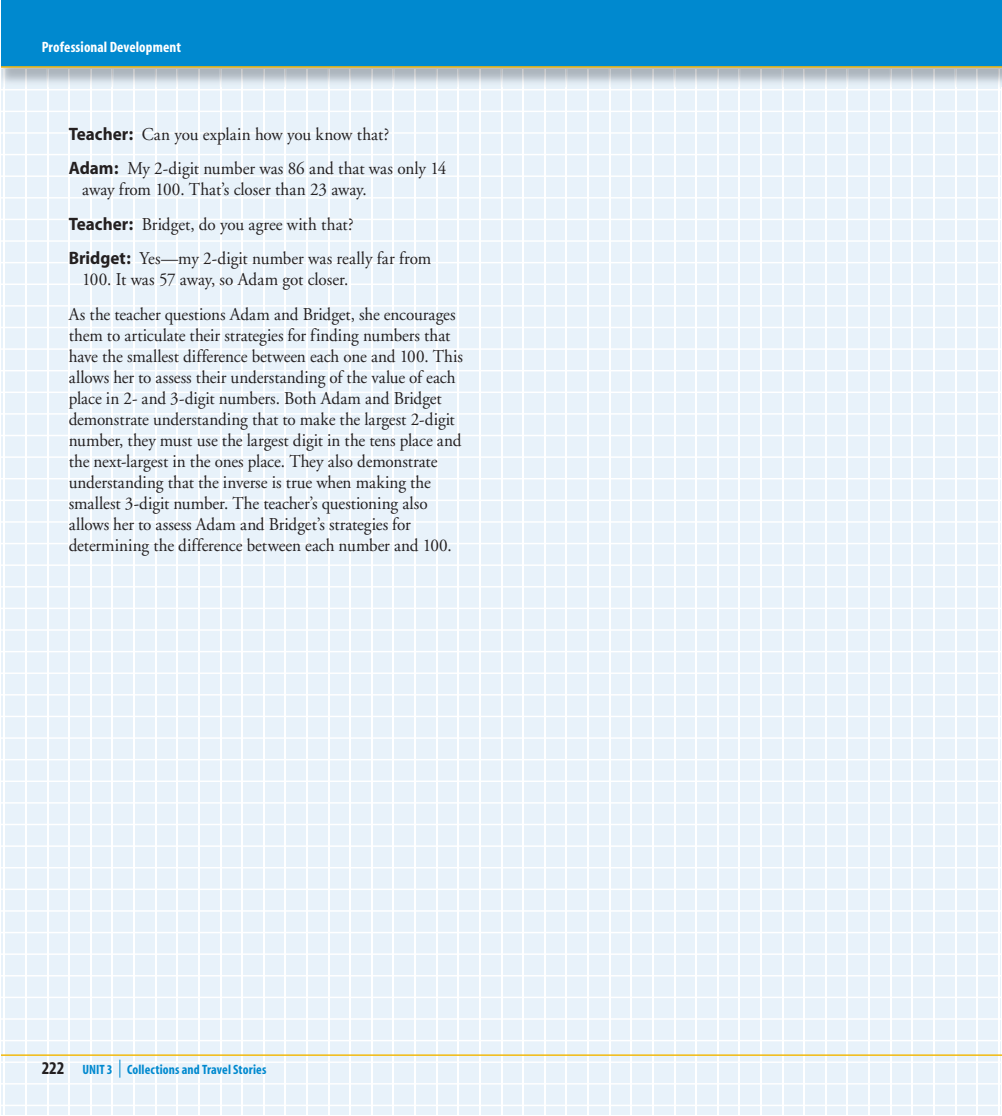
<style>
.page{position:relative;width:1002px;height:1116px;background:#fff}
.page>*{position:absolute;margin:0;border:0;box-sizing:border-box;transform-origin:0 0}
.t1{font:18px/21px "Adobe Garamond";letter-spacing:-.005em;color:#231f20;scale:.95 1}
.t2{font:700 condensed 15px "Myriad";letter-spacing:.005em;color:#fff}
.t3{font:700 condensed 13.5px "Myriad";letter-spacing:.01em;color:#0089cf}
.s1{font-family:"Myriad";font-weight:700}
.s2{font-size:18px;color:#231f20}
</style>
<div class="page">
<div style="left:1px;top:0;width:999px;height:1114px;background:#e8f2fa"></div>
<hr style="left:25px;top:0;width:2px;height:1114px;background:#fff">
<hr style="left:4px;top:0;width:1px;height:1114px;background:#fff">
<hr style="left:47px;top:0;width:1px;height:1114px;background:#fff">
<hr style="left:68px;top:0;width:2px;height:1114px;background:#fff">
<hr style="left:90px;top:0;width:2px;height:1114px;background:#fff">
<hr style="left:112px;top:0;width:1px;height:1114px;background:#fff">
<hr style="left:133px;top:0;width:2px;height:1114px;background:#fff">
<hr style="left:155px;top:0;width:1px;height:1114px;background:#fff">
<hr style="left:176px;top:0;width:2px;height:1114px;background:#fff">
<hr style="left:198px;top:0;width:2px;height:1114px;background:#fff">
<hr style="left:220px;top:0;width:1px;height:1114px;background:#fff">
<hr style="left:241px;top:0;width:2px;height:1114px;background:#fff">
<hr style="left:263px;top:0;width:1px;height:1114px;background:#fff">
<hr style="left:284px;top:0;width:2px;height:1114px;background:#fff">
<hr style="left:306px;top:0;width:2px;height:1114px;background:#fff">
<hr style="left:328px;top:0;width:1px;height:1114px;background:#fff">
<hr style="left:349px;top:0;width:2px;height:1114px;background:#fff">
<hr style="left:371px;top:0;width:1px;height:1114px;background:#fff">
<hr style="left:392px;top:0;width:2px;height:1114px;background:#fff">
<hr style="left:414px;top:0;width:2px;height:1114px;background:#fff">
<hr style="left:436px;top:0;width:1px;height:1114px;background:#fff">
<hr style="left:457px;top:0;width:2px;height:1114px;background:#fff">
<hr style="left:479px;top:0;width:1px;height:1114px;background:#fff">
<hr style="left:500px;top:0;width:2px;height:1114px;background:#fff">
<hr style="left:522px;top:0;width:2px;height:1114px;background:#fff">
<hr style="left:544px;top:0;width:1px;height:1114px;background:#fff">
<hr style="left:565px;top:0;width:2px;height:1114px;background:#fff">
<hr style="left:587px;top:0;width:1px;height:1114px;background:#fff">
<hr style="left:608px;top:0;width:2px;height:1114px;background:#fff">
<hr style="left:630px;top:0;width:2px;height:1114px;background:#fff">
<hr style="left:652px;top:0;width:1px;height:1114px;background:#fff">
<hr style="left:673px;top:0;width:2px;height:1114px;background:#fff">
<hr style="left:695px;top:0;width:1px;height:1114px;background:#fff">
<hr style="left:716px;top:0;width:2px;height:1114px;background:#fff">
<hr style="left:738px;top:0;width:2px;height:1114px;background:#fff">
<hr style="left:760px;top:0;width:1px;height:1114px;background:#fff">
<hr style="left:781px;top:0;width:2px;height:1114px;background:#fff">
<hr style="left:803px;top:0;width:1px;height:1114px;background:#fff">
<hr style="left:824px;top:0;width:2px;height:1114px;background:#fff">
<hr style="left:846px;top:0;width:2px;height:1114px;background:#fff">
<hr style="left:868px;top:0;width:1px;height:1114px;background:#fff">
<hr style="left:889px;top:0;width:2px;height:1114px;background:#fff">
<hr style="left:911px;top:0;width:1px;height:1114px;background:#fff">
<hr style="left:932px;top:0;width:2px;height:1114px;background:#fff">
<hr style="left:954px;top:0;width:2px;height:1114px;background:#fff">
<hr style="left:976px;top:0;width:1px;height:1114px;background:#fff">
<hr style="left:997px;top:0;width:2px;height:1114px;background:#fff">
<hr style="left:1px;top:89px;width:999px;height:1px;background:#fff">
<hr style="left:1px;top:111px;width:999px;height:1px;background:#fff">
<hr style="left:1px;top:132px;width:999px;height:2px;background:#fff">
<hr style="left:1px;top:154px;width:999px;height:1px;background:#fff">
<hr style="left:1px;top:175px;width:999px;height:2px;background:#fff">
<hr style="left:1px;top:197px;width:999px;height:1px;background:#fff">
<hr style="left:1px;top:219px;width:999px;height:1px;background:#fff">
<hr style="left:1px;top:240px;width:999px;height:2px;background:#fff">
<hr style="left:1px;top:262px;width:999px;height:1px;background:#fff">
<hr style="left:1px;top:283px;width:999px;height:2px;background:#fff">
<hr style="left:1px;top:305px;width:999px;height:1px;background:#fff">
<hr style="left:1px;top:327px;width:999px;height:1px;background:#fff">
<hr style="left:1px;top:348px;width:999px;height:2px;background:#fff">
<hr style="left:1px;top:370px;width:999px;height:1px;background:#fff">
<hr style="left:1px;top:391px;width:999px;height:2px;background:#fff">
<hr style="left:1px;top:413px;width:999px;height:1px;background:#fff">
<hr style="left:1px;top:435px;width:999px;height:1px;background:#fff">
<hr style="left:1px;top:456px;width:999px;height:2px;background:#fff">
<hr style="left:1px;top:478px;width:999px;height:1px;background:#fff">
<hr style="left:1px;top:499px;width:999px;height:2px;background:#fff">
<hr style="left:1px;top:521px;width:999px;height:1px;background:#fff">
<hr style="left:1px;top:543px;width:999px;height:1px;background:#fff">
<hr style="left:1px;top:564px;width:999px;height:2px;background:#fff">
<hr style="left:1px;top:586px;width:999px;height:1px;background:#fff">
<hr style="left:1px;top:607px;width:999px;height:2px;background:#fff">
<hr style="left:1px;top:629px;width:999px;height:1px;background:#fff">
<hr style="left:1px;top:651px;width:999px;height:1px;background:#fff">
<hr style="left:1px;top:672px;width:999px;height:2px;background:#fff">
<hr style="left:1px;top:694px;width:999px;height:1px;background:#fff">
<hr style="left:1px;top:715px;width:999px;height:2px;background:#fff">
<hr style="left:1px;top:737px;width:999px;height:1px;background:#fff">
<hr style="left:1px;top:759px;width:999px;height:1px;background:#fff">
<hr style="left:1px;top:780px;width:999px;height:2px;background:#fff">
<hr style="left:1px;top:802px;width:999px;height:1px;background:#fff">
<hr style="left:1px;top:823px;width:999px;height:2px;background:#fff">
<hr style="left:1px;top:845px;width:999px;height:1px;background:#fff">
<hr style="left:1px;top:867px;width:999px;height:1px;background:#fff">
<hr style="left:1px;top:888px;width:999px;height:2px;background:#fff">
<hr style="left:1px;top:910px;width:999px;height:1px;background:#fff">
<hr style="left:1px;top:931px;width:999px;height:2px;background:#fff">
<hr style="left:1px;top:953px;width:999px;height:1px;background:#fff">
<hr style="left:1px;top:975px;width:999px;height:1px;background:#fff">
<hr style="left:1px;top:996px;width:999px;height:2px;background:#fff">
<hr style="left:1px;top:1018px;width:999px;height:1px;background:#fff">
<hr style="left:1px;top:1039px;width:999px;height:2px;background:#fff">
<hr style="left:1px;top:1061px;width:999px;height:1px;background:#fff">
<hr style="left:1px;top:1083px;width:999px;height:1px;background:#fff">
<hr style="left:1px;top:1104px;width:999px;height:2px;background:#fff">
<img style="left:1px;top:69px;width:999px;height:18px">
<img style="left:25px;top:69px;width:2px;height:18px">
<img style="left:4px;top:69px;width:1px;height:18px">
<img style="left:47px;top:69px;width:1px;height:18px">
<img style="left:68px;top:69px;width:2px;height:18px">
<img style="left:90px;top:69px;width:2px;height:18px">
<img style="left:112px;top:69px;width:1px;height:18px">
<img style="left:133px;top:69px;width:2px;height:18px">
<img style="left:155px;top:69px;width:1px;height:18px">
<img style="left:176px;top:69px;width:2px;height:18px">
<img style="left:198px;top:69px;width:2px;height:18px">
<img style="left:220px;top:69px;width:1px;height:18px">
<img style="left:241px;top:69px;width:2px;height:18px">
<img style="left:263px;top:69px;width:1px;height:18px">
<img style="left:284px;top:69px;width:2px;height:18px">
<img style="left:306px;top:69px;width:2px;height:18px">
<img style="left:328px;top:69px;width:1px;height:18px">
<img style="left:349px;top:69px;width:2px;height:18px">
<img style="left:371px;top:69px;width:1px;height:18px">
<img style="left:392px;top:69px;width:2px;height:18px">
<img style="left:414px;top:69px;width:2px;height:18px">
<img style="left:436px;top:69px;width:1px;height:18px">
<img style="left:457px;top:69px;width:2px;height:18px">
<img style="left:479px;top:69px;width:1px;height:18px">
<img style="left:500px;top:69px;width:2px;height:18px">
<img style="left:522px;top:69px;width:2px;height:18px">
<img style="left:544px;top:69px;width:1px;height:18px">
<img style="left:565px;top:69px;width:2px;height:18px">
<img style="left:587px;top:69px;width:1px;height:18px">
<img style="left:608px;top:69px;width:2px;height:18px">
<img style="left:630px;top:69px;width:2px;height:18px">
<img style="left:652px;top:69px;width:1px;height:18px">
<img style="left:673px;top:69px;width:2px;height:18px">
<img style="left:695px;top:69px;width:1px;height:18px">
<img style="left:716px;top:69px;width:2px;height:18px">
<img style="left:738px;top:69px;width:2px;height:18px">
<img style="left:760px;top:69px;width:1px;height:18px">
<img style="left:781px;top:69px;width:2px;height:18px">
<img style="left:803px;top:69px;width:1px;height:18px">
<img style="left:824px;top:69px;width:2px;height:18px">
<img style="left:846px;top:69px;width:2px;height:18px">
<img style="left:868px;top:69px;width:1px;height:18px">
<img style="left:889px;top:69px;width:2px;height:18px">
<img style="left:911px;top:69px;width:1px;height:18px">
<img style="left:932px;top:69px;width:2px;height:18px">
<img style="left:954px;top:69px;width:2px;height:18px">
<img style="left:976px;top:69px;width:1px;height:18px">
<img style="left:997px;top:69px;width:2px;height:18px">
<img style="left:1px;top:68px;width:999px;height:1px">
<div style="left:1px;top:0;width:999px;height:68px;background:#0089cf"></div>
<svg style="left:119px;top:1059px;width:1px;height:18px"></svg>
<hr style="left:1px;top:1054px;width:999px;height:1px;background:#f2b90f">
<p class="t2" style="left:42px;top:42px;width:141px">Professional Development</p>
<p class="t1" style="left:69px;top:118px;width:399px;line-height:34.5px"><span class="s1">Teacher:</span> Can you explain how you know that?<br><span class="s1">Adam:</span> My 2-digit number was 86 and that was only 14</p>
<p class="t1" style="left:69px;top:174px;width:383px;line-height:34.5px;text-indent:14px">away from 100. That’s closer than 23 away.<br><span class="s1">Teacher:</span> Bridget, do you agree with that?<br><span class="s1">Bridget:</span> Yes—my 2-digit number was really far from</p>
<p class="t1" style="left:69px;top:264px;width:408px;line-height:34.5px;text-indent:14px">100. It was 57 away, so Adam got closer.<br>As the teacher questions Adam and Bridget, she encourages</p>
<p class="t1" style="left:69px;top:326px;width:416px">them to articulate their strategies for finding numbers that have the smallest difference between each one and 100. This allows her to assess their understanding of the value of each place in 2- and 3-digit numbers. Both Adam and Bridget demonstrate understanding that to make the largest 2-digit number, they must use the largest digit in the tens place and the next-largest in the ones place. They also demonstrate understanding that the inverse is true when making the smallest 3-digit number. The teacher’s questioning also allows her to assess Adam and Bridget’s strategies for determining the difference between each number and 100.</p>
<p class="t3" style="left:42px;top:1064px;width:226px"><span class="s2">222</span> UNIT 3 Collections and Travel Stories</p>
</div>
